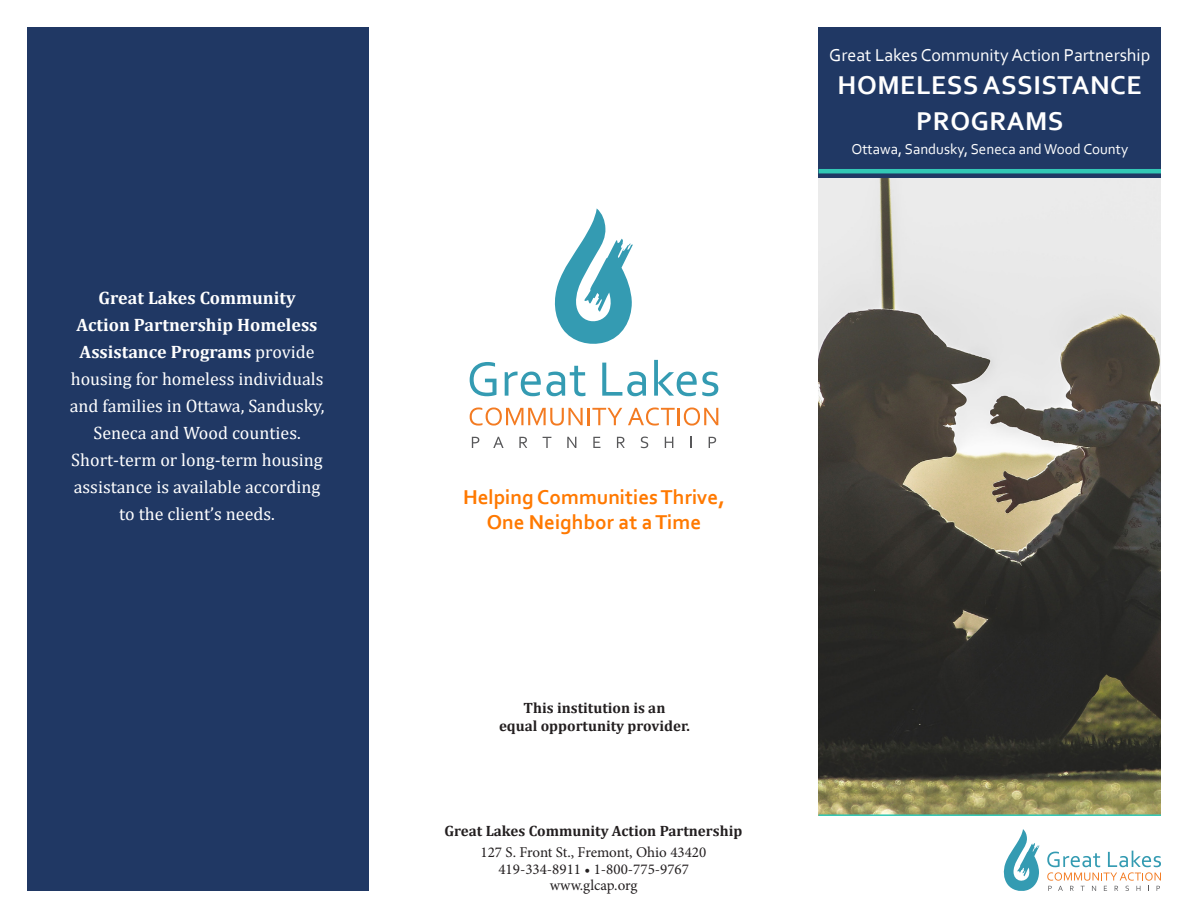
<style>
.page{position:relative;width:1188px;height:918px;background:#fff}
.page>*{position:absolute;margin:0;border:0;box-sizing:border-box;transform-origin:0 0}
.t1{font:700 27px "Corbel";letter-spacing:.02em;color:#fff}
.Subheading{font:700 21px/25.2px "Corbel";color:#ff7900;text-align:center}
.Body_Text{font:18px/27px "Cambria";color:#fff;text-align:center}
.t2{font:18px "Corbel";color:#fff}
.t3{font:15px "Minion Pro";color:#231f20}
.Heading{font:700 15px/18px "Cambria";color:#231f20;text-align:center}
.Body_Text-2{font:700 15px "Cambria";color:#231f20}
.t4{font:15px "Corbel";color:#fff}
.s1{font-weight:700}
</style>
<div class="page">
<div style="left:27px;top:27px;width:341px;height:864px;background:#203864"></div>
<img style="left:819px;top:178px;width:342px;height:636px">
<div style="left:819px;top:27px;width:342px;height:151px;background:#203864"></div>
<hr style="left:819px;top:814px;width:342px;height:2px;background:#32c8b5">
<svg style="left:554px;top:208px;width:79px;height:136px"></svg>
<svg style="left:472px;top:437px;width:7px;height:11px"></svg>
<svg style="left:493px;top:437px;width:11px;height:11px"></svg>
<svg style="left:519px;top:437px;width:8px;height:11px"></svg>
<svg style="left:543px;top:437px;width:8px;height:11px"></svg>
<svg style="left:567px;top:437px;width:9px;height:11px"></svg>
<svg style="left:593px;top:437px;width:7px;height:11px"></svg>
<svg style="left:617px;top:437px;width:8px;height:11px"></svg>
<svg style="left:641px;top:437px;width:7px;height:11px"></svg>
<svg style="left:665px;top:437px;width:8px;height:11px"></svg>
<svg style="left:690px;top:437px;width:2px;height:11px"></svg>
<svg style="left:709px;top:437px;width:7px;height:11px"></svg>
<svg style="left:470px;top:362px;width:27px;height:34px"></svg>
<svg style="left:505px;top:366px;width:80px;height:30px"></svg>
<svg style="left:602px;top:363px;width:44px;height:33px"></svg>
<svg style="left:654px;top:360px;width:64px;height:36px"></svg>
<svg style="left:470px;top:408px;width:152px;height:18px"></svg>
<svg style="left:628px;top:408px;width:90px;height:18px"></svg>
<hr style="left:819px;top:169px;width:342px;height:4px;background:#32c8b5">
<svg style="left:1004px;top:829px;width:36px;height:62px"></svg>
<svg style="left:1047px;top:851px;width:114px;height:40px"></svg>
<p class="Body_Text" style="left:70px;top:284px;width:256px"><span class="s1">Great Lakes Community<br>Action Partnership Homeless<br>Assistance Programs</span> provide housing for homeless individuals and families in Ottawa, Sandusky,<br>Seneca and Wood counties.<br>Short-term or long-term housing assistance is available according to the client’s needs.</p>
<p class="t2" style="left:829px;top:44px;width:322px">Great Lakes Community Action Partnership</p>
<p class="t1" style="left:838px;top:69px;width:306px">HOMELESS ASSISTANCE</p>
<p class="t1" style="left:916px;top:105px;width:149px">PROGRAMS</p>
<p class="t4" style="left:851px;top:139px;width:278px">Ottawa, Sandusky, Seneca and Wood County</p>
<p class="Subheading" style="left:463px;top:484px;width:263px">Helping Communities Thrive,<br>One Neighbor at a Time</p>
<p class="Heading" style="left:499px;top:699px;width:193px">This institution is an<br>equal opportunity provider.</p>
<p class="Body_Text-2" style="left:445px;top:821px;width:299px">Great Lakes Community Action Partnership</p>
<p class="t3" style="left:481px;top:842px;width:227px">127 S. Front St., Fremont, Ohio 43420</p>
<p class="t3" style="left:498px;top:859px;width:192px">419-334-8911 • 1-800-775-9767</p>
<p class="t3" style="left:550px;top:876px;width:89px">www.glcap.org</p>
</div>
